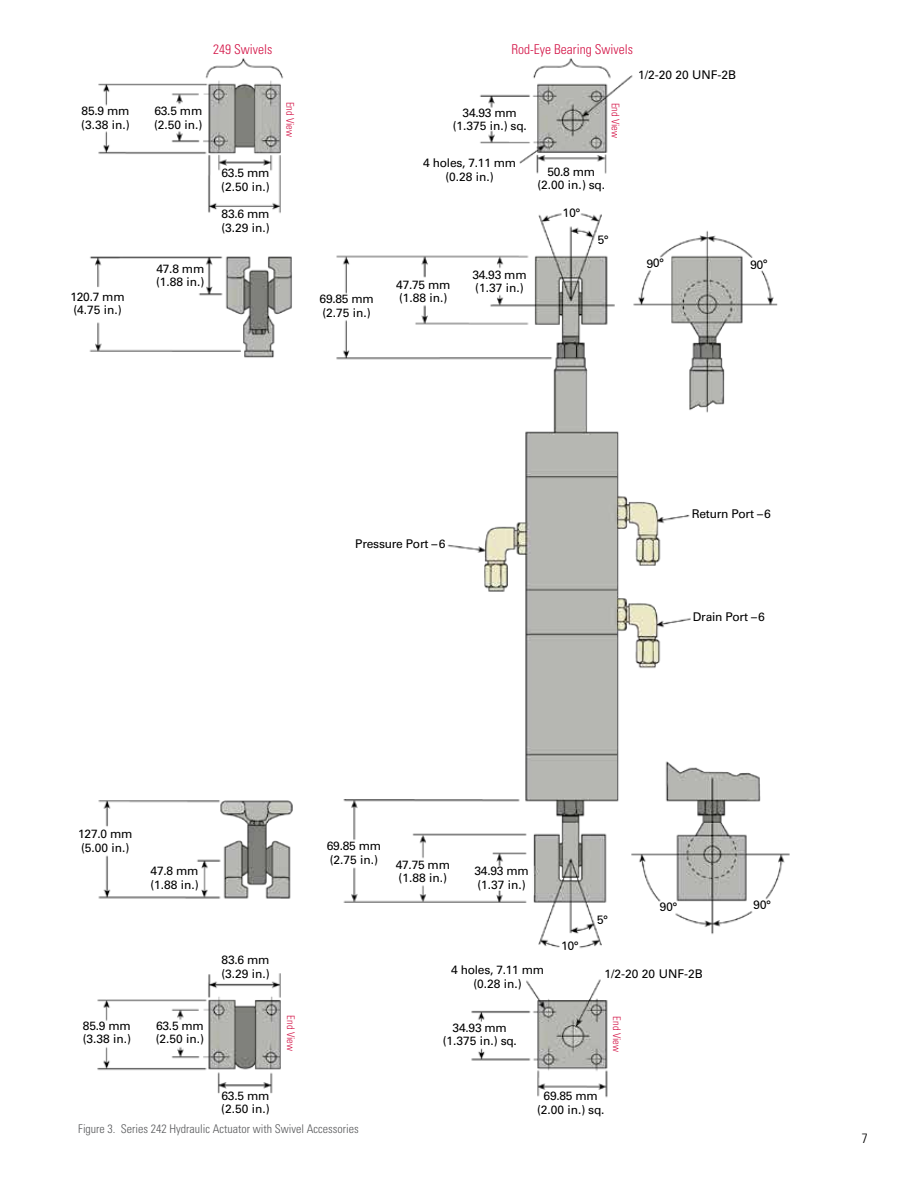
<style>
.page{position:relative;width:918px;height:1188px;background:#fff}
.page>*{position:absolute;margin:0;border:0;box-sizing:border-box;transform-origin:0 0}
.t1{font:300 condensed 13.5px "Univers";color:#d31245}
.t2{font:300 condensed 13.5px "Univers LT Std";color:#000}
.t3{font:12px/13.5px "Univers";letter-spacing:-.02em;color:#000}
.t4{font:300 condensed 12px "Univers";color:#58595b}
.t5{font:300 condensed 10.5px "Univers";color:#d31245}
</style>
<div class="page">
<img style="left:89px;top:58px;width:701px;height:1040px">
<svg style="left:564px;top:208px;width:16px;height:9px"></svg>
<svg style="left:598px;top:235px;width:10px;height:9px"></svg>
<svg style="left:647px;top:259px;width:17px;height:9px"></svg>
<svg style="left:751px;top:260px;width:16px;height:9px"></svg>
<svg style="left:562px;top:941px;width:16px;height:9px"></svg>
<svg style="left:598px;top:916px;width:10px;height:9px"></svg>
<svg style="left:660px;top:902px;width:17px;height:10px"></svg>
<svg style="left:754px;top:900px;width:17px;height:9px"></svg>
<p class="t1" style="left:213px;top:41px;width:61px">249 Swivels</p>
<p class="t1" style="left:511px;top:41px;width:123px">Rod-Eye Bearing Swivels</p>
<p class="t3" style="left:81px;top:104px;width:50px">85.9 mm (3.38 in.)</p>
<p class="t3" style="left:154px;top:104px;width:50px">63.5 mm (2.50 in.)</p>
<p class="t3" style="left:221px;top:166px;width:50px">63.5 mm (2.50 in.)</p>
<p class="t3" style="left:221px;top:207px;width:50px">83.6 mm (3.29 in.)</p>
<p class="t5" style="left:297px;top:102px;width:37px;rotate:90deg">End View</p>
<p class="t5" style="left:622px;top:103px;width:37px;rotate:90deg">End View</p>
<p class="t3" style="left:453px;top:106px;width:76px;text-align:center">34.93 mm (1.375 in.) sq.</p>
<p class="t3" style="left:423px;top:156px;width:95px;text-align:center">4 holes, 7.11 mm (0.28 in.)</p>
<p class="t3" style="left:538px;top:165px;width:69px;text-align:center">50.8 mm (2.00 in.) sq.</p>
<p class="t3" style="left:156px;top:262px;width:50px">47.8 mm (1.88 in.)</p>
<p class="t3" style="left:70px;top:290px;width:56px">120.7 mm (4.75 in.)</p>
<p class="t3" style="left:320px;top:292px;width:56px">69.85 mm (2.75 in.)</p>
<p class="t3" style="left:396px;top:278px;width:56px">47.75 mm (1.88 in.)</p>
<p class="t3" style="left:472px;top:268px;width:56px">34.93 mm (1.37 in.)</p>
<p class="t3" style="left:638px;top:68px;width:100px">1/2-20 20 UNF-2B</p>
<p class="t3" style="left:355px;top:537px;width:92px">Pressure Port –6</p>
<p class="t3" style="left:692px;top:507px;width:81px">Return Port –6</p>
<p class="t3" style="left:693px;top:610px;width:74px">Drain Port –6</p>
<p class="t3" style="left:78px;top:827px;width:56px">127.0 mm (5.00 in.)</p>
<p class="t3" style="left:150px;top:864px;width:50px">47.8 mm (1.88 in.)</p>
<p class="t3" style="left:327px;top:839px;width:56px">69.85 mm (2.75 in.)</p>
<p class="t3" style="left:396px;top:858px;width:56px">47.75 mm (1.88 in.)</p>
<p class="t3" style="left:475px;top:864px;width:56px">34.93 mm (1.37 in.)</p>
<p class="t3" style="left:83px;top:1019px;width:50px">85.9 mm (3.38 in.)</p>
<p class="t3" style="left:156px;top:1019px;width:50px">63.5 mm (2.50 in.)</p>
<p class="t3" style="left:221px;top:953px;width:50px">83.6 mm (3.29 in.)</p>
<p class="t3" style="left:221px;top:1089px;width:50px">63.5 mm (2.50 in.)</p>
<p class="t3" style="left:451px;top:963px;width:95px;text-align:center">4 holes, 7.11 mm (0.28 in.)</p>
<p class="t3" style="left:605px;top:967px;width:100px">1/2-20 20 UNF-2B</p>
<p class="t5" style="left:297px;top:1015px;width:37px;rotate:90deg">End View</p>
<p class="t5" style="left:623px;top:1016px;width:37px;rotate:90deg">End View</p>
<p class="t3" style="left:443px;top:1021px;width:76px;text-align:center">34.93 mm (1.375 in.) sq.</p>
<p class="t3" style="left:537px;top:1089px;width:69px;text-align:center">69.85 mm (2.00 in.) sq.</p>
<p class="t4" style="left:78px;top:1121px;width:282px">Figure 3. Series 242 Hydraulic Actuator with Swivel Accessories</p>
<p class="t2" style="left:862px;top:1130px;width:7px">7</p>
</div>
